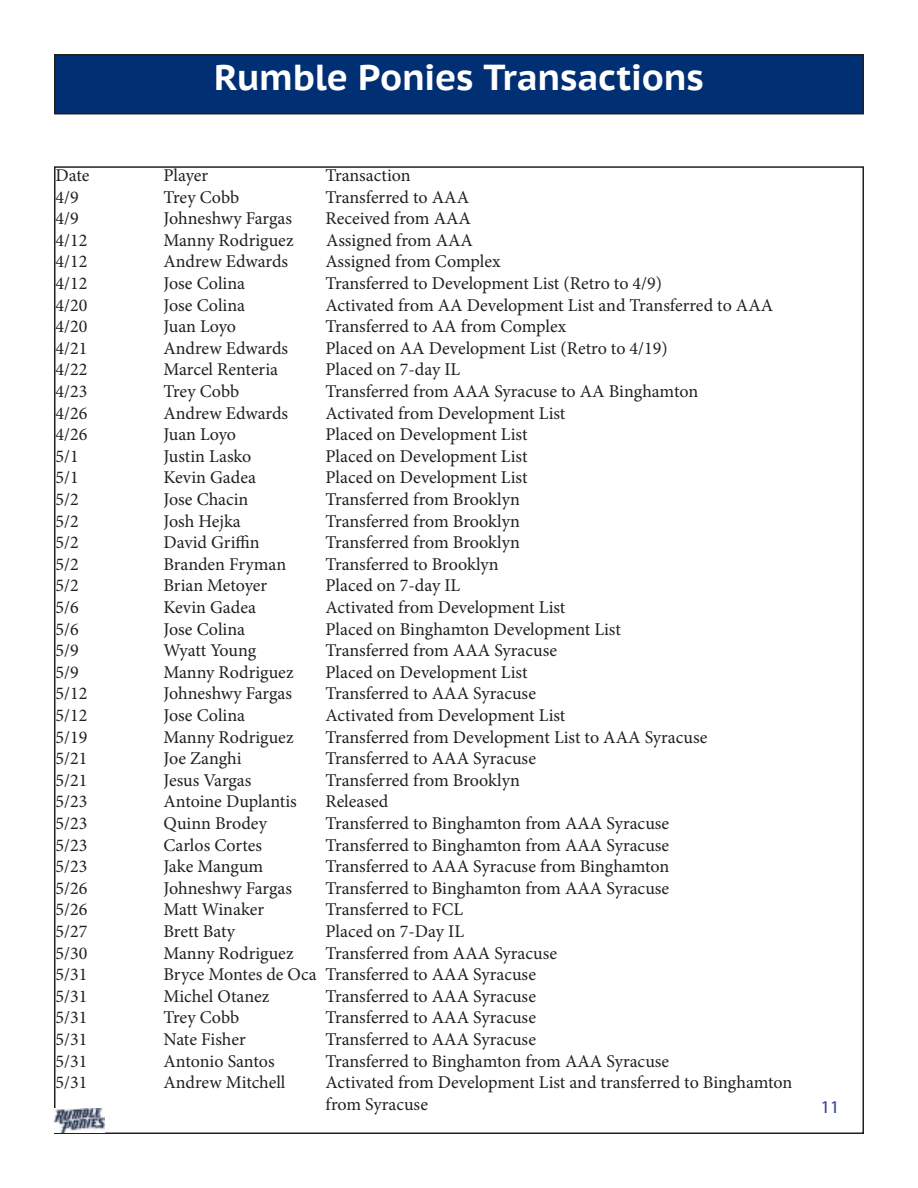
<style>
.page{position:relative;width:918px;height:1188px;background:#fff}
.page>*{position:absolute;margin:0;border:0;box-sizing:border-box;transform-origin:0 0}
.t1{font:700 36px "PT Sans Caption";letter-spacing:-.01em;color:#fff}
.t2{font:18px/21.6px "Minion Pro";color:#231f20}
.t3{font:18px "Myriad Pro";color:#253f8e}
</style>
<div class="page">
<div style="left:55px;top:55px;width:808px;height:59px;background:#002f73"></div>
<div style="left:54px;top:54px;width:810px;height:60px;border:2px solid #231f20"></div>
<img style="left:54px;top:1108px;width:51px;height:24px">
<p class="t1" style="left:214px;top:53px;width:491px">Rumble Ponies Transactions</p>
<p class="t2" style="left:56px;top:164px;width:35px">Date</p>
<p class="t2" style="left:164px;top:164px;width:46px">Player</p>
<p class="t2" style="left:326px;top:164px;width:87px">Transaction</p>
<p class="t2" style="left:56px;top:186px;width:25px">4/9</p>
<p class="t2" style="left:164px;top:186px;width:77px">Trey Cobb</p>
<p class="t2" style="left:326px;top:186px;width:145px">Transferred to AAA</p>
<p class="t2" style="left:56px;top:208px;width:25px">4/9</p>
<p class="t2" style="left:164px;top:208px;width:130px">Johneshwy Fargas</p>
<p class="t2" style="left:326px;top:208px;width:147px">Received from AAA</p>
<p class="t2" style="left:56px;top:229px;width:33px">4/12</p>
<p class="t2" style="left:164px;top:229px;width:132px">Manny Rodriguez</p>
<p class="t2" style="left:326px;top:229px;width:148px">Assigned from AAA</p>
<p class="t2" style="left:56px;top:251px;width:33px">4/12</p>
<p class="t2" style="left:164px;top:251px;width:126px">Andrew Edwards</p>
<p class="t2" style="left:326px;top:251px;width:177px">Assigned from Complex</p>
<p class="t2" style="left:56px;top:272px;width:33px">4/12</p>
<p class="t2" style="left:164px;top:272px;width:83px">Jose Colina</p>
<p class="t2" style="left:326px;top:272px;width:338px">Transferred to Development List (Retro to 4/9)</p>
<p class="t2" style="left:56px;top:294px;width:33px">4/20</p>
<p class="t2" style="left:164px;top:294px;width:83px">Jose Colina</p>
<p class="t2" style="left:326px;top:294px;width:449px">Activated from AA Development List and Transferred to AAA</p>
<p class="t2" style="left:56px;top:316px;width:33px">4/20</p>
<p class="t2" style="left:164px;top:316px;width:74px">Juan Loyo</p>
<p class="t2" style="left:326px;top:316px;width:242px">Transferred to AA from Complex</p>
<p class="t2" style="left:56px;top:337px;width:33px">4/21</p>
<p class="t2" style="left:164px;top:337px;width:126px">Andrew Edwards</p>
<p class="t2" style="left:326px;top:337px;width:344px">Placed on AA Development List (Retro to 4/19)</p>
<p class="t2" style="left:56px;top:359px;width:33px">4/22</p>
<p class="t2" style="left:164px;top:359px;width:116px">Marcel Renteria</p>
<p class="t2" style="left:326px;top:359px;width:136px">Placed on 7-day IL</p>
<p class="t2" style="left:56px;top:380px;width:33px">4/23</p>
<p class="t2" style="left:164px;top:380px;width:77px">Trey Cobb</p>
<p class="t2" style="left:326px;top:380px;width:374px">Transferred from AAA Syracuse to AA Binghamton</p>
<p class="t2" style="left:56px;top:402px;width:33px">4/26</p>
<p class="t2" style="left:164px;top:402px;width:126px">Andrew Edwards</p>
<p class="t2" style="left:326px;top:402px;width:241px">Activated from Development List</p>
<p class="t2" style="left:56px;top:424px;width:33px">4/26</p>
<p class="t2" style="left:164px;top:424px;width:74px">Juan Loyo</p>
<p class="t2" style="left:326px;top:424px;width:204px">Placed on Development List</p>
<p class="t2" style="left:56px;top:445px;width:25px">5/1</p>
<p class="t2" style="left:164px;top:445px;width:89px">Justin Lasko</p>
<p class="t2" style="left:326px;top:445px;width:204px">Placed on Development List</p>
<p class="t2" style="left:56px;top:467px;width:25px">5/1</p>
<p class="t2" style="left:164px;top:467px;width:94px">Kevin Gadea</p>
<p class="t2" style="left:326px;top:467px;width:204px">Placed on Development List</p>
<p class="t2" style="left:56px;top:488px;width:25px">5/2</p>
<p class="t2" style="left:164px;top:488px;width:87px">Jose Chacin</p>
<p class="t2" style="left:326px;top:488px;width:196px">Transferred from Brooklyn</p>
<p class="t2" style="left:56px;top:510px;width:25px">5/2</p>
<p class="t2" style="left:164px;top:510px;width:79px">Josh Hejka</p>
<p class="t2" style="left:326px;top:510px;width:196px">Transferred from Brooklyn</p>
<p class="t2" style="left:56px;top:532px;width:25px">5/2</p>
<p class="t2" style="left:164px;top:532px;width:98px">David Griffin</p>
<p class="t2" style="left:326px;top:532px;width:196px">Transferred from Brooklyn</p>
<p class="t2" style="left:56px;top:553px;width:25px">5/2</p>
<p class="t2" style="left:164px;top:553px;width:124px">Branden Fryman</p>
<p class="t2" style="left:326px;top:553px;width:175px">Transferred to Brooklyn</p>
<p class="t2" style="left:56px;top:575px;width:25px">5/2</p>
<p class="t2" style="left:164px;top:575px;width:105px">Brian Metoyer</p>
<p class="t2" style="left:326px;top:575px;width:136px">Placed on 7-day IL</p>
<p class="t2" style="left:56px;top:596px;width:25px">5/6</p>
<p class="t2" style="left:164px;top:596px;width:94px">Kevin Gadea</p>
<p class="t2" style="left:326px;top:596px;width:241px">Activated from Development List</p>
<p class="t2" style="left:56px;top:618px;width:25px">5/6</p>
<p class="t2" style="left:164px;top:618px;width:83px">Jose Colina</p>
<p class="t2" style="left:326px;top:618px;width:297px">Placed on Binghamton Development List</p>
<p class="t2" style="left:56px;top:640px;width:25px">5/9</p>
<p class="t2" style="left:164px;top:640px;width:94px">Wyatt Young</p>
<p class="t2" style="left:326px;top:640px;width:233px">Transferred from AAA Syracuse</p>
<p class="t2" style="left:56px;top:661px;width:25px">5/9</p>
<p class="t2" style="left:164px;top:661px;width:132px">Manny Rodriguez</p>
<p class="t2" style="left:326px;top:661px;width:204px">Placed on Development List</p>
<p class="t2" style="left:56px;top:683px;width:33px">5/12</p>
<p class="t2" style="left:164px;top:683px;width:130px">Johneshwy Fargas</p>
<p class="t2" style="left:326px;top:683px;width:212px">Transferred to AAA Syracuse</p>
<p class="t2" style="left:56px;top:704px;width:33px">5/12</p>
<p class="t2" style="left:164px;top:704px;width:83px">Jose Colina</p>
<p class="t2" style="left:326px;top:704px;width:241px">Activated from Development List</p>
<p class="t2" style="left:56px;top:726px;width:33px">5/19</p>
<p class="t2" style="left:164px;top:726px;width:132px">Manny Rodriguez</p>
<p class="t2" style="left:326px;top:726px;width:383px">Transferred from Development List to AAA Syracuse</p>
<p class="t2" style="left:56px;top:748px;width:33px">5/21</p>
<p class="t2" style="left:164px;top:748px;width:80px">Joe Zanghi</p>
<p class="t2" style="left:326px;top:748px;width:212px">Transferred to AAA Syracuse</p>
<p class="t2" style="left:56px;top:769px;width:33px">5/21</p>
<p class="t2" style="left:164px;top:769px;width:89px">Jesus Vargas</p>
<p class="t2" style="left:326px;top:769px;width:196px">Transferred from Brooklyn</p>
<p class="t2" style="left:56px;top:791px;width:33px">5/23</p>
<p class="t2" style="left:164px;top:791px;width:135px">Antoine Duplantis</p>
<p class="t2" style="left:326px;top:791px;width:64px">Released</p>
<p class="t2" style="left:56px;top:812px;width:33px">5/23</p>
<p class="t2" style="left:164px;top:812px;width:105px">Quinn Brodey</p>
<p class="t2" style="left:326px;top:812px;width:345px">Transferred to Binghamton from AAA Syracuse</p>
<p class="t2" style="left:56px;top:834px;width:33px">5/23</p>
<p class="t2" style="left:164px;top:834px;width:100px">Carlos Cortes</p>
<p class="t2" style="left:326px;top:834px;width:345px">Transferred to Binghamton from AAA Syracuse</p>
<p class="t2" style="left:56px;top:856px;width:33px">5/23</p>
<p class="t2" style="left:164px;top:856px;width:101px">Jake Mangum</p>
<p class="t2" style="left:326px;top:856px;width:345px">Transferred to AAA Syracuse from Binghamton</p>
<p class="t2" style="left:56px;top:877px;width:33px">5/26</p>
<p class="t2" style="left:164px;top:877px;width:130px">Johneshwy Fargas</p>
<p class="t2" style="left:326px;top:877px;width:345px">Transferred to Binghamton from AAA Syracuse</p>
<p class="t2" style="left:56px;top:899px;width:33px">5/26</p>
<p class="t2" style="left:164px;top:899px;width:102px">Matt Winaker</p>
<p class="t2" style="left:326px;top:899px;width:139px">Transferred to FCL</p>
<p class="t2" style="left:56px;top:920px;width:33px">5/27</p>
<p class="t2" style="left:164px;top:920px;width:73px">Brett Baty</p>
<p class="t2" style="left:326px;top:920px;width:140px">Placed on 7-Day IL</p>
<p class="t2" style="left:56px;top:942px;width:33px">5/30</p>
<p class="t2" style="left:164px;top:942px;width:132px">Manny Rodriguez</p>
<p class="t2" style="left:326px;top:942px;width:233px">Transferred from AAA Syracuse</p>
<p class="t2" style="left:56px;top:964px;width:33px">5/31</p>
<p class="t2" style="left:164px;top:964px;width:374px">Bryce Montes de Oca Transferred to AAA Syracuse</p>
<p class="t2" style="left:56px;top:985px;width:33px">5/31</p>
<p class="t2" style="left:164px;top:985px;width:107px">Michel Otanez</p>
<p class="t2" style="left:326px;top:985px;width:212px">Transferred to AAA Syracuse</p>
<p class="t2" style="left:56px;top:1007px;width:33px">5/31</p>
<p class="t2" style="left:164px;top:1007px;width:77px">Trey Cobb</p>
<p class="t2" style="left:326px;top:1007px;width:212px">Transferred to AAA Syracuse</p>
<p class="t2" style="left:56px;top:1028px;width:33px">5/31</p>
<p class="t2" style="left:164px;top:1028px;width:84px">Nate Fisher</p>
<p class="t2" style="left:326px;top:1028px;width:212px">Transferred to AAA Syracuse</p>
<p class="t2" style="left:56px;top:1050px;width:33px">5/31</p>
<p class="t2" style="left:164px;top:1050px;width:113px">Antonio Santos</p>
<p class="t2" style="left:326px;top:1050px;width:345px">Transferred to Binghamton from AAA Syracuse</p>
<p class="t2" style="left:56px;top:1072px;width:33px">5/31</p>
<p class="t2" style="left:164px;top:1072px;width:124px">Andrew Mitchell</p>
<p class="t2" style="left:326px;top:1072px;width:468px">Activated from Development List and transferred to Binghamton from Syracuse</p>
<p class="t3" style="left:821px;top:1096px;width:20px">11</p>
</div>
